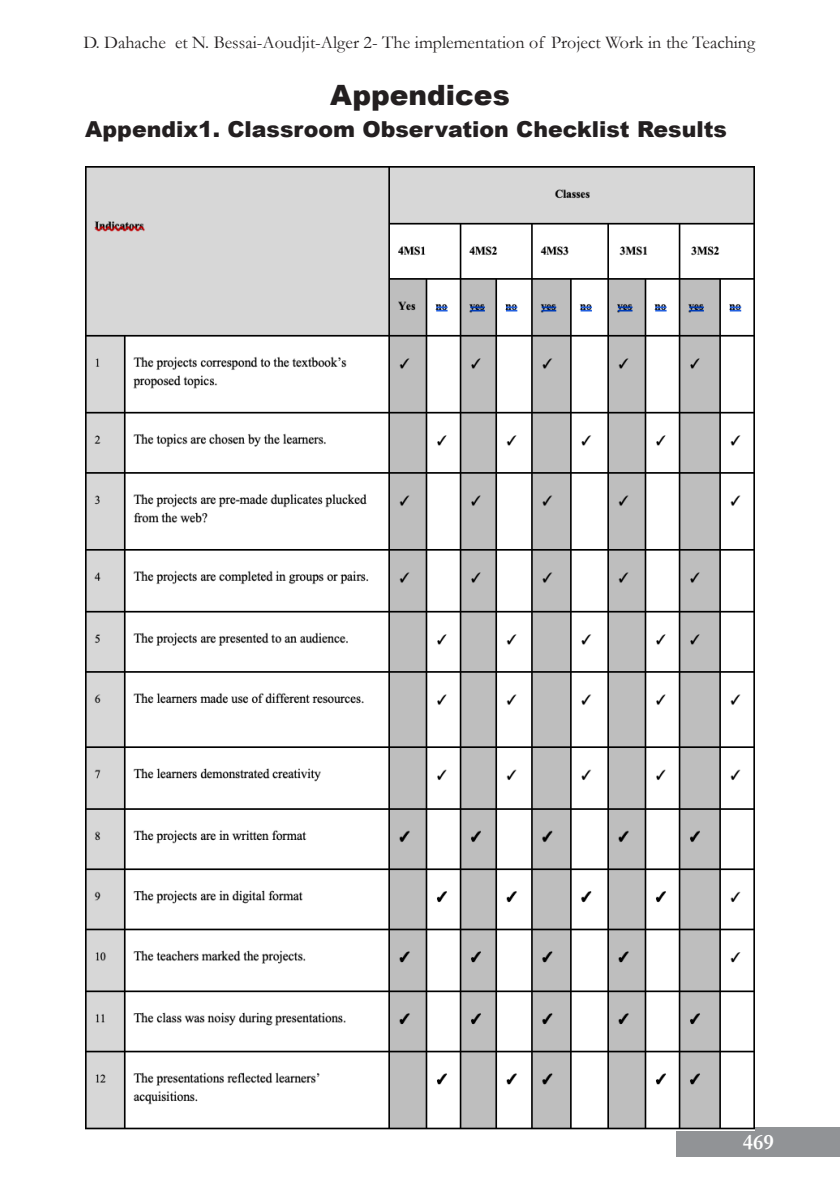
<style>
.page{position:relative;width:840px;height:1191px;background:#fff}
.page>*{position:absolute;margin:0;border:0;box-sizing:border-box;transform-origin:0 0}
.Titre_1{font:900 28px "Arial";color:#231f20}
.Titre_2{font:900 22px "Arial";color:#231f20}
.t1{font:700 22px "Garamond";color:#fff}
.t2{font:18px "Garamond";color:#231f20}
</style>
<div class="page">
<div style="left:676px;top:1127px;width:163px;height:30px;background:#919396"></div>
<img style="left:85px;top:166px;width:669px;height:964px">
<p class="t2" style="left:83px;top:31px;width:673px">D. Dahache et N. Bessai-Aoudjit-Alger 2- The implementation of Project Work in the Teaching</p>
<p class="Titre_1" style="left:330px;top:75px;width:181px">Appendices</p>
<p class="Titre_2" style="left:85px;top:113px;width:643px">Appendix1. Classroom Observation Checklist Results</p>
<p class="t1" style="left:742px;top:1129px;width:32px">469</p>
</div>
